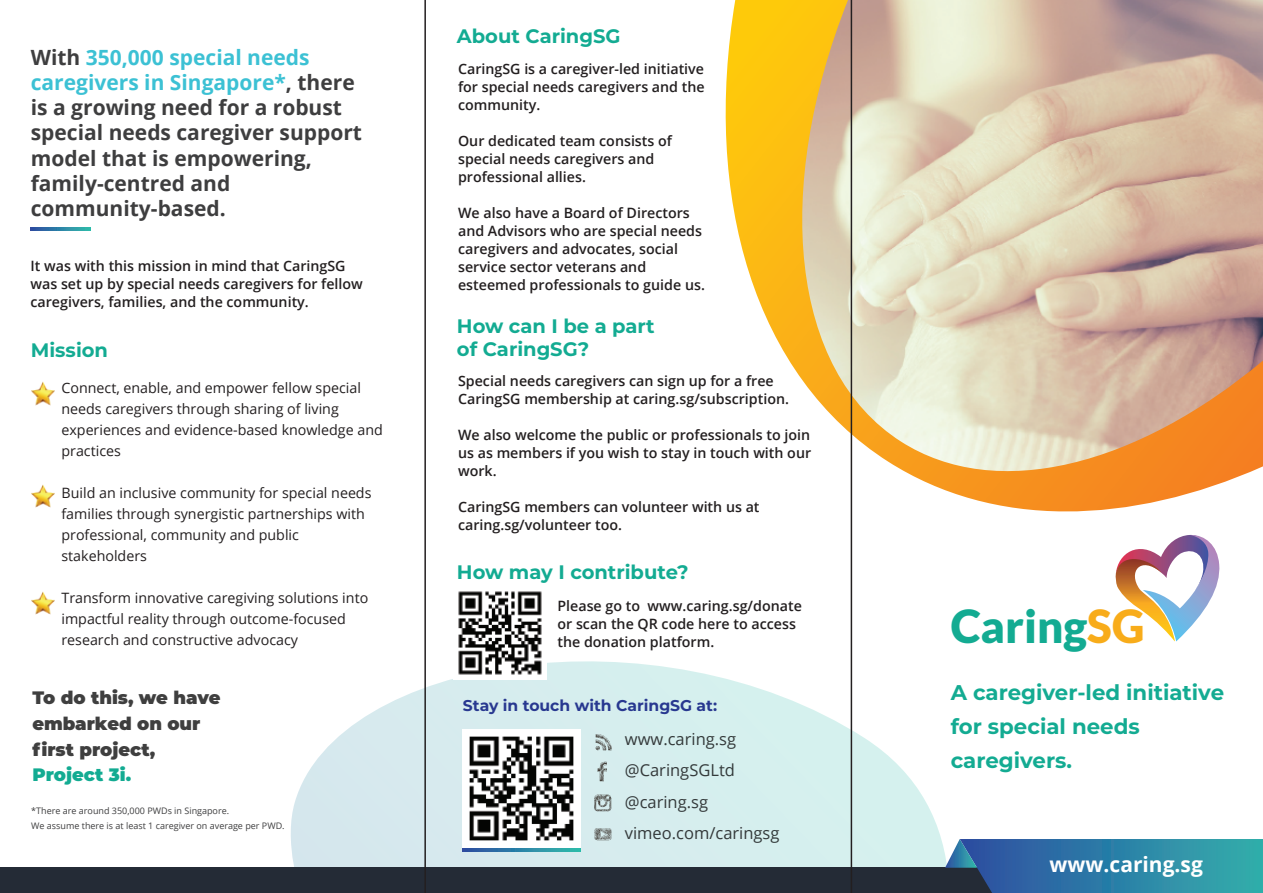
<style>
.page{position:relative;width:1263px;height:893px;background:#fff}
.page>*{position:absolute;margin:0;border:0;box-sizing:border-box;transform-origin:0 0}
.t1{font:900 45.6px "Lato";color:#13ab92}
.t2{font:700 21.3px/34px "Montserrat";color:#13ab92}
.t3{font:700 21px/25.2px "Open Sans";color:#3e3e3f}
.t4{font:700 21px "Open Sans";color:#fff}
.t5{font:700 19.5px "Montserrat";color:#13ab92}
.t6{font:900 18px/25.8px "Montserrat";color:#3f3f3f}
.t7{font:900 18px "Montserrat";color:#13ab92}
.t8{font:16.5px/31.5px "Open Sans";color:#3e3e3f}
.t9{font:700 15.6px "Montserrat";color:#283890}
.t10{font:600 14.25px/18px "Open Sans";color:#231f20}
.t11{font:14.25px/21px "Open Sans";color:#231f20}
.t12{font:9px/15px "Open Sans";color:#3e3e3f}
.s1{color:#3cc1d4}
.s2{color:#f8ac1a}
</style>
<div class="page">
<svg style="left:291px;top:661px;width:654px;height:207px"></svg>
<div style="left:0;top:868px;width:1238px;height:25px;background:#242b36"></div>
<svg style="left:945px;top:839px;width:318px;height:54px;background:#307da1"></svg>
<svg style="left:31px;top:227px;width:59px;height:3px"></svg>
<img style="left:31px;top:382px;width:23px;height:23px">
<img style="left:31px;top:484px;width:23px;height:24px">
<img style="left:31px;top:592px;width:23px;height:23px">
<svg style="left:1115px;top:541px;width:105px;height:100px"></svg>
<svg style="left:725px;top:0;width:538px;height:529px;background:#e3c89f"></svg>
<svg style="left:463px;top:847px;width:117px;height:5px"></svg>
<img style="left:463px;top:730px;width:117px;height:117px">
<svg style="left:597px;top:762px;width:10px;height:19px"></svg>
<svg style="left:595px;top:734px;width:17px;height:17px"></svg>
<svg style="left:594px;top:794px;width:17px;height:17px"></svg>
<svg style="left:594px;top:828px;width:17px;height:12px"></svg>
<img style="left:454px;top:591px;width:93px;height:88px">
<hr style="left:424px;top:0;width:2px;height:893px;background:#231f20">
<hr style="left:851px;top:0;width:1px;height:893px;background:#231f20">
<h3 class="t3" style="left:31px;top:44px;width:333px">With <span class="s1">350,000 special needs caregivers in Singapore*</span>, there is a growing need for a robust special needs caregiver support model that is empowering, family-centred and community-based.</h3>
<p class="t10" style="left:30px;top:257px;width:334px">It was with this mission in mind that CaringSG was set up by special needs caregivers for fellow caregivers, families, and the community.</p>
<h3 class="t5" style="left:457px;top:22px;width:165px">About CaringSG</h3>
<p class="t10" style="left:458px;top:60px;width:248px;text-align:justify">CaringSG is a caregiver-led initiative for special needs caregivers and the community.</p>
<p class="t10" style="left:458px;top:132px;width:215px">Our dedicated team consists of special needs caregivers and professional allies.</p>
<p class="t10" style="left:458px;top:204px;width:248px">We also have a Board of Directors and Advisors who are special needs caregivers and advocates, social service sector veterans and esteemed professionals to guide us.</p>
<h3 class="t5" style="left:457px;top:312px;width:199px">How can I be a part</h3>
<h3 class="t5" style="left:31px;top:336px;width:79px">Mission</h3>
<h3 class="t5" style="left:457px;top:335px;width:134px">of CaringSG?</h3>
<p class="t11" style="left:61px;top:377px;width:323px">Connect, enable, and empower fellow special needs caregivers through sharing of living experiences and evidence-based knowledge and practices</p>
<p class="t11" style="left:61px;top:482px;width:312px">Build an inclusive community for special needs families through synergistic partnerships with professional, community and public stakeholders</p>
<p class="t11" style="left:61px;top:587px;width:308px">Transform innovative caregiving solutions into impactful reality through outcome-focused research and constructive advocacy</p>
<p class="t6" style="left:32px;top:684px;width:190px">To do this, we have embarked on our first project,</p>
<p class="t7" style="left:32px;top:761px;width:100px">Project 3i.</p>
<p class="t12" style="left:31px;top:803px;width:255px">*There are around 350,000 PWDs in Singapore.<br>We assume there is at least 1 caregiver on average per PWD.</p>
<p class="t10" style="left:458px;top:371px;width:332px">Special needs caregivers can sign up for a free<br>CaringSG membership at caring.sg/subscription.</p>
<p class="t10" style="left:458px;top:425px;width:355px;text-align:justify">We also welcome the public or professionals to join us as members if you wish to stay in touch with our work.</p>
<p class="t10" style="left:458px;top:497px;width:303px">CaringSG members can volunteer with us at caring.sg/volunteer too.</p>
<h3 class="t5" style="left:457px;top:558px;width:233px">How may I contribute?</h3>
<p class="t10" style="left:557px;top:596px;width:246px">Please go to www.caring.sg/donate or scan the QR code here to access the donation platform.</p>
<p class="t9" style="left:463px;top:694px;width:256px">Stay in touch with CaringSG at:</p>
<p class="t8" style="left:625px;top:723px;width:156px">www.caring.sg @CaringSGLtd @caring.sg vimeo.com/caringsg</p>
<h1 class="t1" style="left:951px;top:599px;width:195px">Caring<span class="s2">SG</span></h1>
<h2 class="t2" style="left:951px;top:674px;width:275px">A caregiver-led initiative for special needs caregivers.</h2>
<h3 class="t4" style="left:1049px;top:850px;width:155px">www.caring.sg</h3>
</div>
